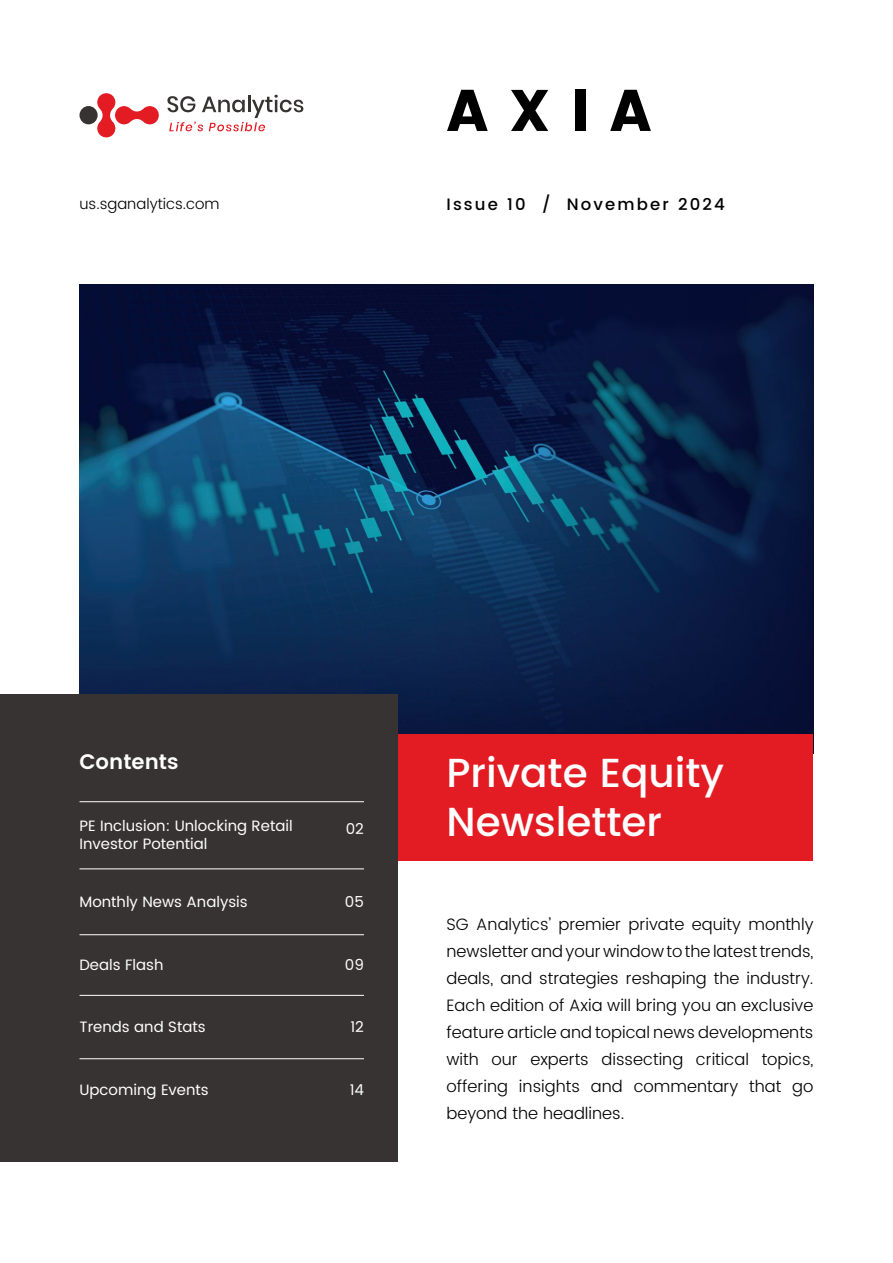
<style>
.page{position:relative;width:893px;height:1263px;background:#fff}
.page>*{position:absolute;margin:0;border:0;box-sizing:border-box;transform-origin:0 0}
.t1{font:700 58.5px "Poppins";color:#000}
.t2{font:500 40.5px/48.6px "Poppins";color:#fff}
.t3{font:600 21px "Poppins";color:#fff}
.t4{font:300 16.5px/27px "Poppins";color:#000;text-align:justify}
.t5{font:500 16.5px "Poppins";letter-spacing:.13em;color:#000}
.t6{font:15px/18px "Poppins";color:#fff}
.t7{font:300 15px "Poppins";color:#000}
</style>
<div class="page">
<img style="left:80px;top:284px;width:733px;height:450px">
<div style="left:383px;top:734px;width:430px;height:126px;background:#e31c24"></div>
<svg style="left:97px;top:93px;width:62px;height:45px"></svg>
<div style="left:80px;top:106px;width:18px;height:18px;background:#383333;border-radius:50%"></div>
<svg style="left:167px;top:95px;width:136px;height:36px"></svg>
<div style="left:0;top:694px;width:398px;height:468px;background:#383333"></div>
<hr style="left:80px;top:801px;width:284px;height:1px;background:#fff">
<hr style="left:80px;top:869px;width:284px;height:1px;background:#fff">
<hr style="left:80px;top:934px;width:284px;height:1px;background:#fff">
<hr style="left:80px;top:995px;width:284px;height:1px;background:#fff">
<hr style="left:80px;top:1058px;width:284px;height:1px;background:#fff">
<h1 class="t1" style="left:446px;top:77px;width:206px">AXIA</h1>
<p class="t7" style="left:80px;top:193px;width:142px">us.sganalytics.com</p>
<p class="t5" style="left:446px;top:192px;width:280px">Issue 10 / November 2024</p>
<p class="t3" style="left:80px;top:746px;width:100px">Contents</p>
<p class="t6" style="left:80px;top:818px;width:215px">PE Inclusion: Unlocking Retail<br>Investor Potential</p>
<p class="t6" style="left:346px;top:820px;width:20px">02</p>
<p class="t6" style="left:80px;top:894px;width:170px">Monthly News Analysis</p>
<p class="t6" style="left:345px;top:894px;width:21px">05</p>
<p class="t6" style="left:80px;top:956px;width:85px">Deals Flash</p>
<p class="t6" style="left:345px;top:956px;width:21px">09</p>
<p class="t6" style="left:80px;top:1018px;width:128px">Trends and Stats</p>
<p class="t6" style="left:350px;top:1018px;width:15px">12</p>
<p class="t6" style="left:80px;top:1081px;width:131px">Upcoming Events</p>
<p class="t6" style="left:350px;top:1081px;width:16px">14</p>
<h2 class="t2" style="left:446px;top:750px;width:279px">Private Equity<br>Newsletter</h2>
<p class="t4" style="left:446px;top:911px;width:368px">SG Analytics’ premier private equity monthly newsletter and your window to the latest trends, deals, and strategies reshaping the industry.<br>Each edition of Axia will bring you an exclusive feature article and topical news developments with our experts dissecting critical topics, offering insights and commentary that go beyond the headlines.</p>
</div>
